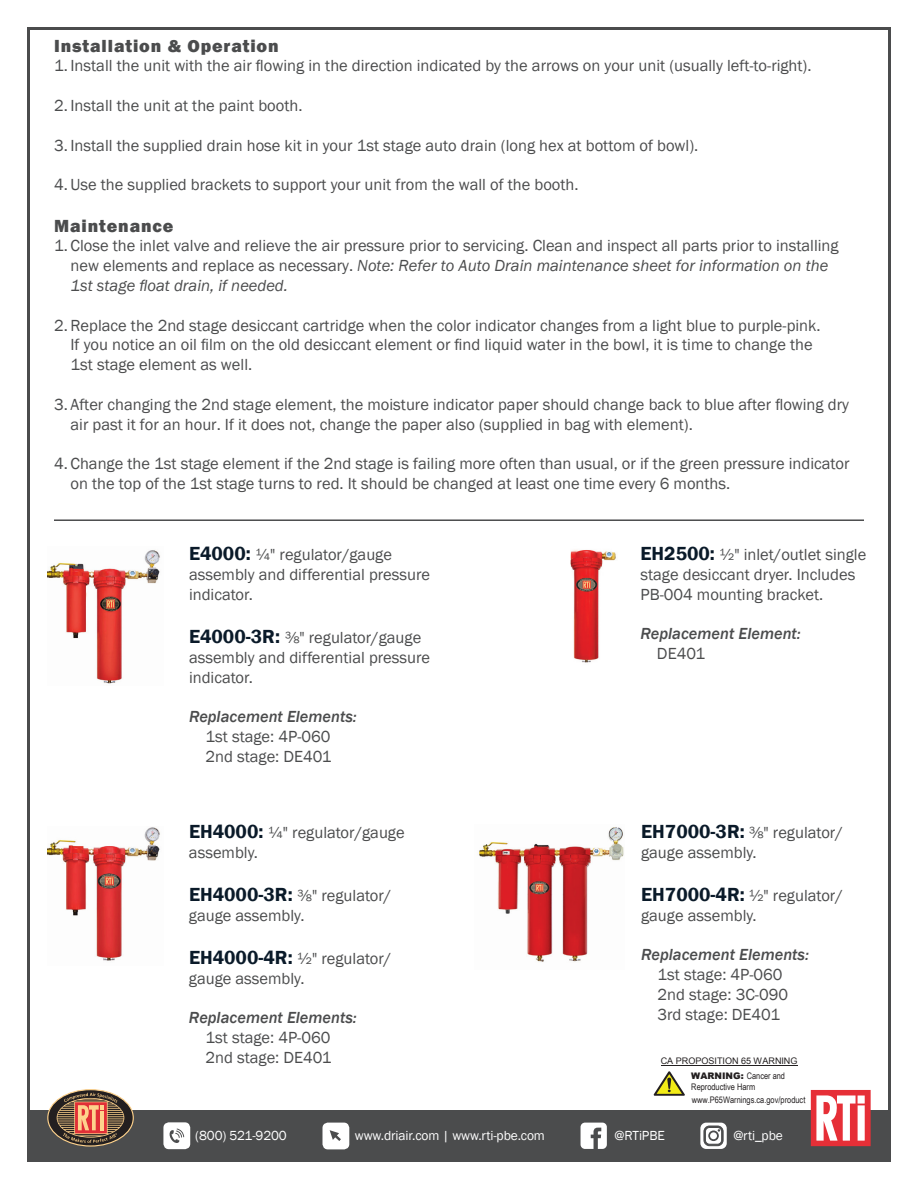
<style>
.page{position:relative;width:918px;height:1188px;background:#fff}
.page>*{position:absolute;margin:0;border:0;box-sizing:border-box;transform-origin:0 0}
.t1{font:800 18px "Franklin Gothic";letter-spacing:.05em;color:#4b4c4d}
.t2{font:16.5px/19.8px "Franklin Gothic";color:#4b4c4d}
.t3{font:italic 500 16.5px "Franklin Gothic";color:#4b4c4d}
.t4{font:13.5px "Franklin Gothic";letter-spacing:-.01em;color:#fff}
.t5{font:9px/10.5px "Arial Narrow";color:#231f20}
.t6{font:9px "Arial";color:#231f20}
.s1{font-style:italic}
.s2{font-weight:600;font-size:19.5px;color:#0a1a29}
.s3{font-family:"Arial";font-weight:900}
</style>
<div class="page">
<hr style="left:661px;top:1065px;width:136px;height:1px;background:#231f20">
<svg style="left:654px;top:1071px;width:31px;height:25px"></svg>
<div style="left:27px;top:1110px;width:864px;height:52px;background:#4b4c4d"></div>
<svg style="left:811px;top:1090px;width:60px;height:56px;background:#ef878c"></svg>
<svg style="left:48px;top:1090px;width:85px;height:56px"></svg>
<div style="left:47px;top:1089px;width:87px;height:57px;border:1px solid #fed28c;border-radius:50%"></div>
<svg style="left:57px;top:1093px;width:67px;height:50px;background:#93654e"></svg>
<div style="left:323px;top:1123px;width:26px;height:26px;background:#fff;border-radius:5px"></div>
<svg style="left:330px;top:1130px;width:11px;height:11px"></svg>
<div style="left:163px;top:1122px;width:27px;height:27px;background:#fff;border-radius:5px"></div>
<svg style="left:170px;top:1129px;width:14px;height:14px"></svg>
<svg style="left:581px;top:1123px;width:26px;height:26px"></svg>
<svg style="left:700px;top:1123px;width:27px;height:26px"></svg>
<svg style="left:704px;top:1126px;width:19px;height:20px"></svg>
<hr style="left:54px;top:519px;width:810px;height:2px;background:#4b4c4d">
<img style="left:47px;top:550px;width:113px;height:134px">
<img style="left:570px;top:550px;width:46px;height:113px">
<img style="left:47px;top:827px;width:113px;height:134px">
<img style="left:479px;top:827px;width:145px;height:135px">
<p class="t1" style="left:54px;top:34px;width:226px">Installation &amp; Operation</p>
<p class="t2" style="left:54px;top:56px;width:759px">1. Install the unit with the air flowing in the direction indicated by the arrows on your unit (usually left-to-right).</p>
<p class="t2" style="left:54px;top:96px;width:250px">2. Install the unit at the paint booth.</p>
<p class="t2" style="left:54px;top:136px;width:646px">3. Install the supplied drain hose kit in your 1st stage auto drain (long hex at bottom of bowl).</p>
<p class="t2" style="left:54px;top:175px;width:526px">4. Use the supplied brackets to support your unit from the wall of the booth.</p>
<p class="t1" style="left:54px;top:214px;width:121px">Maintenance</p>
<p class="t2" style="left:70px;top:236px;width:770px;text-indent:-16px">1. Close the inlet valve and relieve the air pressure prior to servicing. Clean and inspect all parts prior to installing new elements and replace as necessary. <span class="s1">Note: Refer to Auto Drain maintenance sheet for information on the<br>1st stage float drain, if needed.</span></p>
<p class="t2" style="left:70px;top:316px;width:752px;text-indent:-16px">2. Replace the 2nd stage desiccant cartridge when the color indicator changes from a light blue to purple-pink.<br>If you notice an oil film on the old desiccant element or find liquid water in the bowl, it is time to change the<br>1st stage element as well.</p>
<p class="t2" style="left:70px;top:395px;width:780px;text-indent:-16px">3. After changing the 2nd stage element, the moisture indicator paper should change back to blue after flowing dry air past it for an hour. If it does not, change the paper also (supplied in bag with element).</p>
<p class="t2" style="left:70px;top:454px;width:781px;text-indent:-16px">4. Change the 1st stage element if the 2nd stage is failing more often than usual, or if the green pressure indicator on the top of the 1st stage turns to red. It should be changed at least one time every 6 months.</p>
<p class="t2" style="left:189px;top:545px;width:243px"><span class="s2">E4000:</span> ¼" regulator/gauge assembly and differential pressure indicator.</p>
<p class="t2" style="left:189px;top:628px;width:243px"><span class="s2">E4000-3R:</span> ⅜" regulator/gauge assembly and differential pressure indicator.</p>
<p class="t3" style="left:189px;top:706px;width:169px">Replacement Elements:</p>
<p class="t2" style="left:206px;top:727px;width:128px">1st stage: 4P-060<br>2nd stage: DE401</p>
<p class="t2" style="left:189px;top:823px;width:217px"><span class="s2">EH4000:</span> ¼" regulator/gauge assembly.</p>
<p class="t2" style="left:189px;top:886px;width:204px"><span class="s2">EH4000-3R:</span> ⅜" regulator/ gauge assembly.</p>
<p class="t2" style="left:189px;top:949px;width:204px"><span class="s2">EH4000-4R:</span> ½" regulator/ gauge assembly.</p>
<p class="t3" style="left:189px;top:1008px;width:169px">Replacement Elements:</p>
<p class="t2" style="left:205px;top:1028px;width:128px">1st stage: 4P-060<br>2nd stage: DE401</p>
<p class="t2" style="left:640px;top:545px;width:227px"><span class="s2">EH2500:</span> ½" inlet/outlet single stage desiccant dryer. Includes<br>PB-004 mounting bracket.</p>
<p class="t3" style="left:640px;top:624px;width:162px">Replacement Element:</p>
<p class="t2" style="left:657px;top:644px;width:50px">DE401</p>
<p class="t2" style="left:641px;top:823px;width:203px"><span class="s2">EH7000-3R:</span> ⅜" regulator/ gauge assembly.</p>
<p class="t2" style="left:641px;top:886px;width:203px"><span class="s2">EH7000-4R:</span> ½" regulator/ gauge assembly.</p>
<p class="t3" style="left:641px;top:945px;width:169px">Replacement Elements:</p>
<p class="t2" style="left:658px;top:965px;width:132px">1st stage: 4P-060<br>2nd stage: 3C-090<br>3rd stage: DE401</p>
<p class="t6" style="left:661px;top:1055px;width:138px">CA PROPOSITION 65 WARNING</p>
<p class="t5" style="left:691px;top:1070px;width:95px"><span class="s3">WARNING:</span> Cancer and<br>Reproductive Harm</p>
<p class="t5" style="left:692px;top:1095px;width:115px">www.P65Warnings.ca.gov/product</p>
<p class="t4" style="left:195px;top:1127px;width:93px">(800) 521-9200</p>
<p class="t4" style="left:355px;top:1127px;width:192px">www.driair.com | www.rti-pbe.com</p>
<p class="t4" style="left:615px;top:1127px;width:52px">@RTiPBE</p>
<p class="t4" style="left:733px;top:1127px;width:51px">@rti_pbe</p>
</div>
